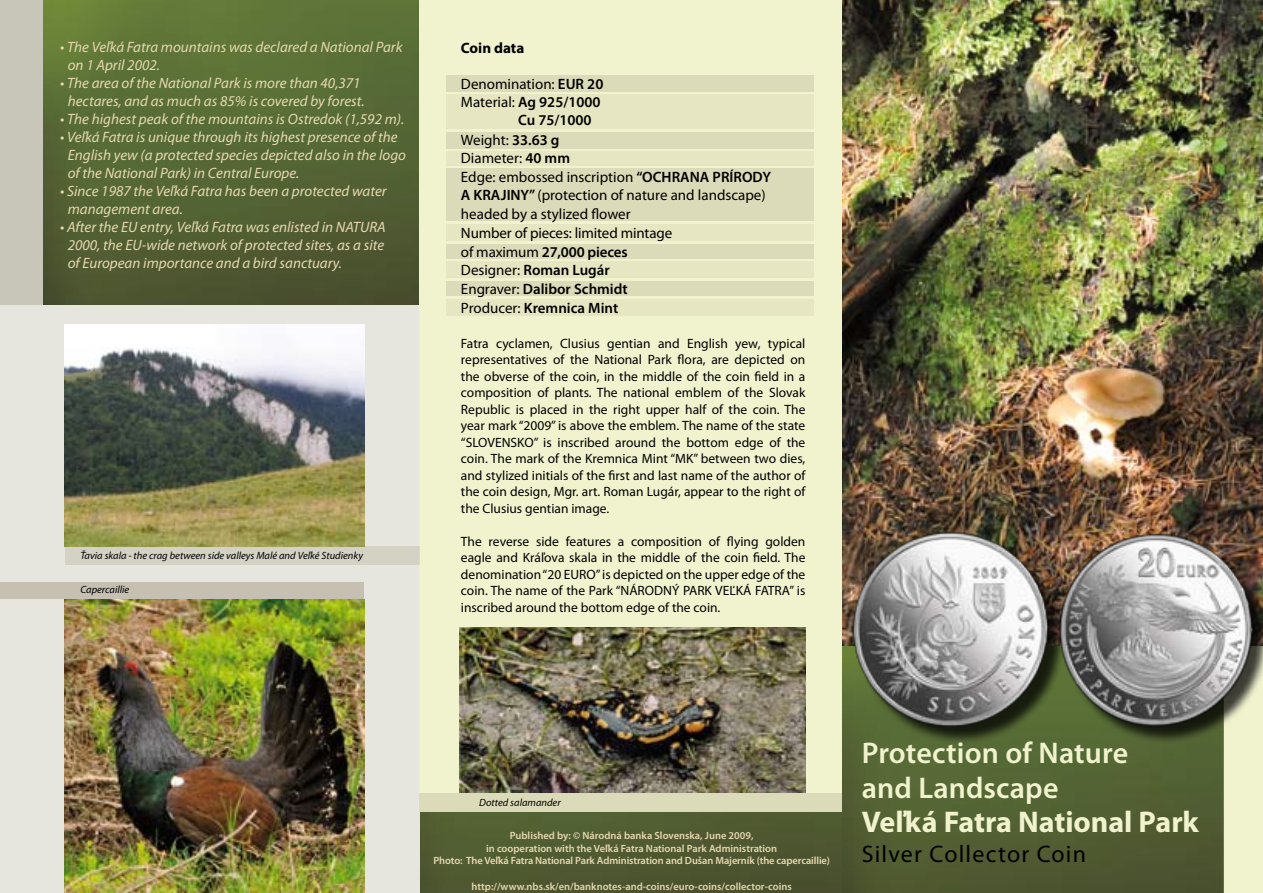
<style>
.page{position:relative;width:1263px;height:893px;background:#fff}
.page>*{position:absolute;margin:0;border:0;box-sizing:border-box;transform-origin:0 0}
.t1{font:600 30px/34.5px "Myriad Pro";letter-spacing:.005em;color:#f1f3cf}
.t2{font:700 30px "Myriad Pro";color:#f1f3cf}
.t3{font:24px "Myriad Pro";letter-spacing:.05em;color:#000}
.t4{font:italic 15px/18px "Myriad Pro";color:#e6d8af}
.t5{font:15px/18.8px "Myriad Pro";color:#000}
.t6{font:600 15px "Myriad Pro";color:#000}
.t7{font:700 15px "Myriad Pro";color:#000}
.t8{font:13.5px/16.5px "Myriad Pro";color:#000;text-align:justify}
.t9{font:600 10.5px/12.6px "Myriad Pro";color:#e6d8af;text-align:center}
.t10{font:italic 10.5px "Myriad Pro";color:#000}
.s1{font-weight:600}
.s2{font-weight:400}
</style>
<div class="page">
<img style="left:420px;top:812px;width:422px;height:81px">
<div style="left:0;top:0;width:420px;height:893px;background:#e7e6de"></div>
<img style="left:43px;top:0;width:377px;height:305px">
<img style="left:842px;top:0;width:421px;height:646px">
<div style="left:1223px;top:646px;width:40px;height:247px;background:#f1f3cf"></div>
<img style="left:842px;top:646px;width:381px;height:247px">
<div style="left:0;top:0;width:43px;height:305px;background:#c8c6b8"></div>
<div style="left:420px;top:0;width:422px;height:812px;background:#f1f3cf"></div>
<div style="left:446px;top:76px;width:368px;height:16px;background:#dcdbb9"></div>
<div style="left:446px;top:132px;width:368px;height:16px;background:#dcdbb9"></div>
<div style="left:446px;top:169px;width:368px;height:52px;background:#dcdbb9"></div>
<div style="left:446px;top:224px;width:368px;height:17px;background:#e6e6c3"></div>
<div style="left:446px;top:261px;width:368px;height:17px;background:#e6e6c3"></div>
<div style="left:446px;top:299px;width:368px;height:17px;background:#e6e6c3"></div>
<div style="left:446px;top:94px;width:368px;height:35px;background:#e6e6c3"></div>
<div style="left:446px;top:151px;width:368px;height:15px;background:#e6e6c3"></div>
<div style="left:446px;top:244px;width:368px;height:15px;background:#dcdbb9"></div>
<div style="left:446px;top:281px;width:368px;height:15px;background:#dcdbb9"></div>
<div style="left:65px;top:547px;width:355px;height:18px;background:#d4d1c5"></div>
<div style="left:420px;top:793px;width:422px;height:19px;background:#dcdbb9"></div>
<div style="left:0;top:583px;width:364px;height:16px;background:#c6c0b2"></div>
<img style="left:460px;top:627px;width:346px;height:166px">
<img style="left:65px;top:325px;width:299px;height:222px">
<div style="left:855px;top:534px;width:227px;height:234px;background:#566a36"></div>
<img style="left:848px;top:525px;width:412px;height:212px">
<div style="left:1062px;top:536px;width:201px;height:233px;background:#000;opacity:.75"></div>
<img style="left:65px;top:599px;width:299px;height:294px">
<p class="t4" style="left:68px;top:38px;width:336px;text-indent:-8px">• The Veľká Fatra mountains was declared a National Park on 1 April 2002.</p>
<p class="t4" style="left:60px;top:74px;width:306px;text-align:center">• The area of the National Park is more than 40,371 hectares, and as much as 85% is covered by forest.</p>
<p class="t4" style="left:60px;top:110px;width:346px">• The highest peak of the mountains is Ostredok (1,592 m).</p>
<p class="t4" style="left:68px;top:128px;width:340px;text-indent:-8px">• Veľká Fatra is unique through its highest presence of the<br>English yew (a protected species depicted also in the logo of the National Park) in Central Europe.</p>
<p class="t4" style="left:68px;top:182px;width:320px;text-indent:-8px">• Since 1987 the Veľká Fatra has been a protected water management area.</p>
<p class="t4" style="left:68px;top:218px;width:320px;text-align:justify;text-indent:-8px">• After the EU entry, Veľká Fatra was enlisted in NATURA 2000, the EU-wide network of protected sites, as a site of European importance and a bird sanctuary.</p>
<p class="t10" style="left:80px;top:549px;width:284px">Ťavia skala - the crag between side valleys Malé and Veľké Studienky</p>
<p class="t10" style="left:80px;top:583px;width:50px">Capercaillie</p>
<p class="t7" style="left:461px;top:38px;width:65px">Coin data</p>
<p class="t5" style="left:461px;top:74px;width:144px">Denomination: <span class="s1">EUR 20</span></p>
<p class="t6" style="left:461px;top:92px;width:141px"><span class="s2">Material:</span> Ag 925/1000</p>
<p class="t6" style="left:518px;top:110px;width:75px">Cu 75/1000</p>
<p class="t5" style="left:461px;top:130px;width:311px">Weight: <span class="s1">33.63 g<br></span>Diameter: <span class="s1">40 mm<br></span>Edge: embossed inscription <span class="s1">“OCHRANA PRÍRODY<br>A KRAJINY”</span> (protection of nature and landscape) headed by a stylized flower<br>Number of pieces: limited mintage<br>of maximum <span class="s1">27,000 pieces<br></span>Designer: <span class="s1">Roman Lugár<br></span>Engraver: <span class="s1">Dalibor Schmidt<br></span>Producer: <span class="s1">Kremnica Mint</span></p>
<p class="t8" style="left:461px;top:335px;width:346px">Fatra cyclamen, Clusius gentian and English yew, typical representatives of the National Park flora, are depicted on the obverse of the coin, in the middle of the coin field in a composition of plants. The national emblem of the Slovak Republic is placed in the right upper half of the coin. The year mark “2009” is above the emblem. The name of the state “SLOVENSKO” is inscribed around the bottom edge of the coin. The mark of the Kremnica Mint “MK” between two dies, and stylized initials of the first and last name of the author of the coin design, Mgr. art. Roman Lugár, appear to the right of the Clusius gentian image.</p>
<p class="t8" style="left:461px;top:533px;width:346px">The reverse side features a composition of flying golden eagle and Kráľova skala in the middle of the coin field. The denomination “20 EURO” is depicted on the upper edge of the coin. The name of the Park “NÁRODNÝ PARK VEĽKÁ FATRA” is inscribed around the bottom edge of the coin.</p>
<p class="t10" style="left:479px;top:796px;width:83px">Dotted salamander</p>
<p class="t9" style="left:433px;top:829px;width:398px">Published by: © Národná banka Slovenska, June 2009,<br>in cooperation with the Veľká Fatra National Park Administration<br>Photo: The Veľká Fatra National Park Administration and Dušan Majerník (the capercaillie)</p>
<p class="t9" style="left:472px;top:879px;width:322px">http://www.nbs.sk/en/banknotes-and-coins/euro-coins/collector-coins</p>
<h1 class="t1" style="left:862px;top:735px;width:268px">Protection of Nature and Landscape</h1>
<h1 class="t2" style="left:862px;top:803px;width:339px">Veľká Fatra National Park</h1>
<h2 class="t3" style="left:862px;top:840px;width:226px">Silver Collector Coin</h2>
</div>
